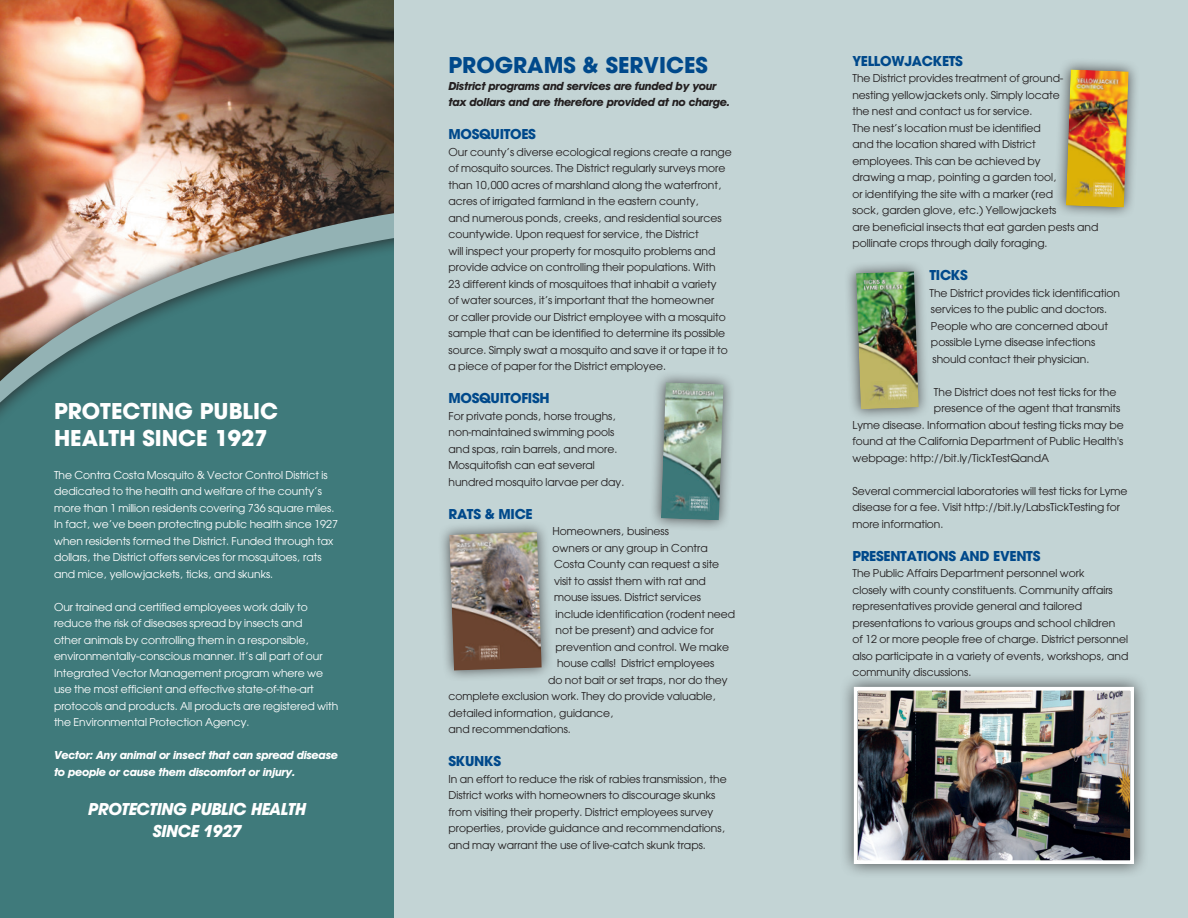
<style>
.page{position:relative;width:1188px;height:918px;background:#fff}
.page>*{position:absolute;margin:0;border:0;box-sizing:border-box;transform-origin:0 0}
.Header_A{font:24px/26.4px "Avant Garde Bld";color:#fff}
.Header_A-2{font:24px "Avant Garde Bld";color:#00498b}
.Header_B{font:18px/22.5px "Avant Garde Bld Itl";letter-spacing:-.02em;color:#fff;text-align:center}
.Header_B-2{font:15px "Avant Garde Bld";letter-spacing:-.02em;color:#00498b}
.Body_Copy{font:12px/16.5px "Avant Garde";color:#231f20}
.Body_Copy-2{font:12px/16.5px "Avant Garde";color:#fff}
.Body_Copy-3{font:12px/16.5px "Avant Garde Bld Itl";letter-spacing:-.02em;color:#231f20}
.Body_Copy-4{font:12px/16.5px "Avant Garde Bld Itl";letter-spacing:-.02em;color:#fff}
</style>
<div class="page">
<img style="left:0;top:0;width:395px;height:194px">
<div style="left:791px;top:0;width:397px;height:918px;background:#c3d4d5"></div>
<div style="left:0;top:571px;width:394px;height:347px;background:#3f7a7b"></div>
<div style="left:0;top:194px;width:428px;height:377px;background:#231f20;opacity:.75"></div>
<svg style="left:0;top:211px;width:395px;height:344px;background:#5d8482"></svg>
<div style="left:395px;top:0;width:396px;height:918px;background:#c3d4d5"></div>
<div style="left:649px;top:370px;width:86px;height:162px;background:#231f20;opacity:.75"></div>
<img style="left:661px;top:382px;width:63px;height:138px">
<div style="left:1054px;top:58px;width:86px;height:161px;background:#231f20;opacity:.75"></div>
<img style="left:1066px;top:69px;width:63px;height:138px">
<div style="left:844px;top:259px;width:87px;height:162px;background:#231f20;opacity:.75"></div>
<img style="left:856px;top:271px;width:63px;height:138px">
<div style="left:437px;top:520px;width:117px;height:163px;background:#231f20;opacity:.75"></div>
<img style="left:449px;top:532px;width:93px;height:138px">
<div style="left:839px;top:672px;width:310px;height:207px;background:#231f20;opacity:.75"></div>
<img style="left:852px;top:685px;width:284px;height:181px">
<p class="Header_A" style="left:54px;top:398px;width:226px">PROTECTING PUBLIC<br>HEALTH SINCE 1927</p>
<p class="Body_Copy-2" style="left:54px;top:466px;width:286px">The Contra Costa Mosquito &amp; Vector Control District is dedicated to the health and welfare of the countyÕs more than 1 million residents covering 736 square miles.<br>In fact, weÕve been protecting public health since 1927 when residents formed the District. Funded through tax dollars, the District offers services for mosquitoes, rats and mice, yellowjackets, ticks, and skunks.</p>
<p class="Body_Copy-2" style="left:54px;top:598px;width:286px">Our trained and certified employees work daily to reduce the risk of diseases spread by insects and<br>other animals by controlling them in a responsible, environmentally-conscious manner. ItÕs all part of our Integrated Vector Management program where we use the most efficient and effective state-of-the-art protocols and products. All products are registered with the Environmental Protection Agency.</p>
<p class="Body_Copy-4" style="left:54px;top:747px;width:286px">Vector: Any animal or insect that can spread disease to people or cause them discomfort or injury.</p>
<p class="Header_B" style="left:88px;top:797px;width:219px">PROTECTING PUBLIC HEALTH<br>SINCE 1927</p>
<p class="Header_A-2" style="left:448px;top:50px;width:261px">PROGRAMS &amp; SERVICES</p>
<p class="Body_Copy-3" style="left:448px;top:77px;width:283px">District programs and services are funded by your tax dollars and are therefore provided at no charge.</p>
<p class="Header_B-2" style="left:448px;top:125px;width:89px">MOSQUITOES</p>
<p class="Body_Copy" style="left:448px;top:143px;width:285px">Our countyÕs diverse ecological regions create a range of mosquito sources. The District regularly surveys more than 10,000 acres of marshland along the waterfront, acres of irrigated farmland in the eastern county,<br>and numerous ponds, creeks, and residential sources countywide. Upon request for service, the District<br>will inspect your property for mosquito problems and provide advice on controlling their populations. With<br>23 different kinds of mosquitoes that inhabit a variety<br>of water sources, itÕs important that the homeowner<br>or caller provide our District employee with a mosquito sample that can be identified to determine its possible source. Simply swat a mosquito and save it or tape it to a piece of paper for the District employee.</p>
<p class="Header_B-2" style="left:448px;top:389px;width:103px">MOSQUITOFISH</p>
<p class="Body_Copy" style="left:448px;top:407px;width:177px">For private ponds, horse troughs, non-maintained swimming pools and spas, rain barrels, and more.<br>Mosquitofish can eat several hundred mosquito larvae per day.</p>
<p class="Header_B-2" style="left:448px;top:504px;width:86px">RATS &amp; MICE</p>
<p class="Body_Copy" style="left:553px;top:523px;width:118px">Homeowners, business</p>
<p class="Body_Copy" style="left:553px;top:539px;width:157px">owners or any group in Contra</p>
<p class="Body_Copy" style="left:554px;top:556px;width:167px">Costa County can request a site</p>
<p class="Body_Copy" style="left:554px;top:572px;width:153px">visit to assist them with rat and</p>
<p class="Body_Copy" style="left:554px;top:589px;width:149px">mouse issues. District services</p>
<p class="Body_Copy" style="left:556px;top:605px;width:181px">include identification (rodent need</p>
<p class="Body_Copy" style="left:556px;top:622px;width:160px">not be present) and advice for</p>
<p class="Body_Copy" style="left:556px;top:638px;width:175px">prevention and control. We make</p>
<p class="Body_Copy" style="left:557px;top:655px;width:159px">house calls! District employees</p>
<p class="Body_Copy" style="left:548px;top:671px;width:181px">do not bait or set traps, nor do they</p>
<p class="Body_Copy" style="left:448px;top:688px;width:269px">complete exclusion work. They do provide valuable,</p>
<p class="Body_Copy" style="left:448px;top:704px;width:167px">detailed information, guidance,</p>
<p class="Body_Copy" style="left:448px;top:721px;width:124px">and recommendations.</p>
<p class="Header_B-2" style="left:448px;top:752px;width:54px">SKUNKS</p>
<p class="Body_Copy" style="left:448px;top:770px;width:280px">In an effort to reduce the risk of rabies transmission, the District works with homeowners to discourage skunks from visiting their property. District employees survey properties, provide guidance and recommendations, and may warrant the use of live-catch skunk traps.</p>
<p class="Header_B-2" style="left:852px;top:52px;width:112px">YELLOWJACKETS</p>
<p class="Body_Copy" style="left:852px;top:70px;width:247px">The District provides treatment of ground&shy;nesting yellowjackets only. Simply locate<br>the nest and contact us for service.<br>The nestÕs location must be identified<br>and the location shared with District employees. This can be achieved by<br>drawing a map, pointing a garden tool,<br>or identifying the site with a marker (red<br>sock, garden glove, etc.) Yellowjackets<br>are beneficial insects that eat garden pests and pollinate crops through daily foraging.</p>
<p class="Header_B-2" style="left:929px;top:266px;width:40px">TICKS</p>
<p class="Body_Copy" style="left:929px;top:285px;width:192px">The District provides tick identification</p>
<p class="Body_Copy" style="left:931px;top:301px;width:179px;text-align:justify">services to the public and doctors.<br>People who are concerned about possible Lyme disease infections</p>
<p class="Body_Copy" style="left:932px;top:351px;width:158px">should contact their physician.</p>
<p class="Body_Copy" style="left:934px;top:384px;width:184px">The District does not test ticks for the</p>
<p class="Body_Copy" style="left:934px;top:400px;width:188px">presence of the agent that transmits</p>
<p class="Body_Copy" style="left:852px;top:417px;width:273px">Lyme disease. Information about testing ticks may be</p>
<p class="Body_Copy" style="left:852px;top:433px;width:272px">found at the California Department of Public Health's</p>
<p class="Body_Copy" style="left:852px;top:450px;width:198px">webpage: http://bit.ly/TickTestQandA</p>
<p class="Body_Copy" style="left:852px;top:483px;width:277px">Several commercial laboratories will test ticks for Lyme</p>
<p class="Body_Copy" style="left:852px;top:499px;width:269px">disease for a fee. Visit http://bit.ly/LabsTickTesting for</p>
<p class="Body_Copy" style="left:852px;top:516px;width:93px">more information.</p>
<p class="Header_B-2" style="left:852px;top:547px;width:190px">PRESENTATIONS AND EVENTS</p>
<p class="Body_Copy" style="left:852px;top:565px;width:277px">The Public Affairs Department personnel work<br>closely with county constituents. Community affairs representatives provide general and tailored presentations to various groups and school children of 12 or more people free of charge. District personnel also participate in a variety of events, workshops, and community discussions.</p>
</div>
